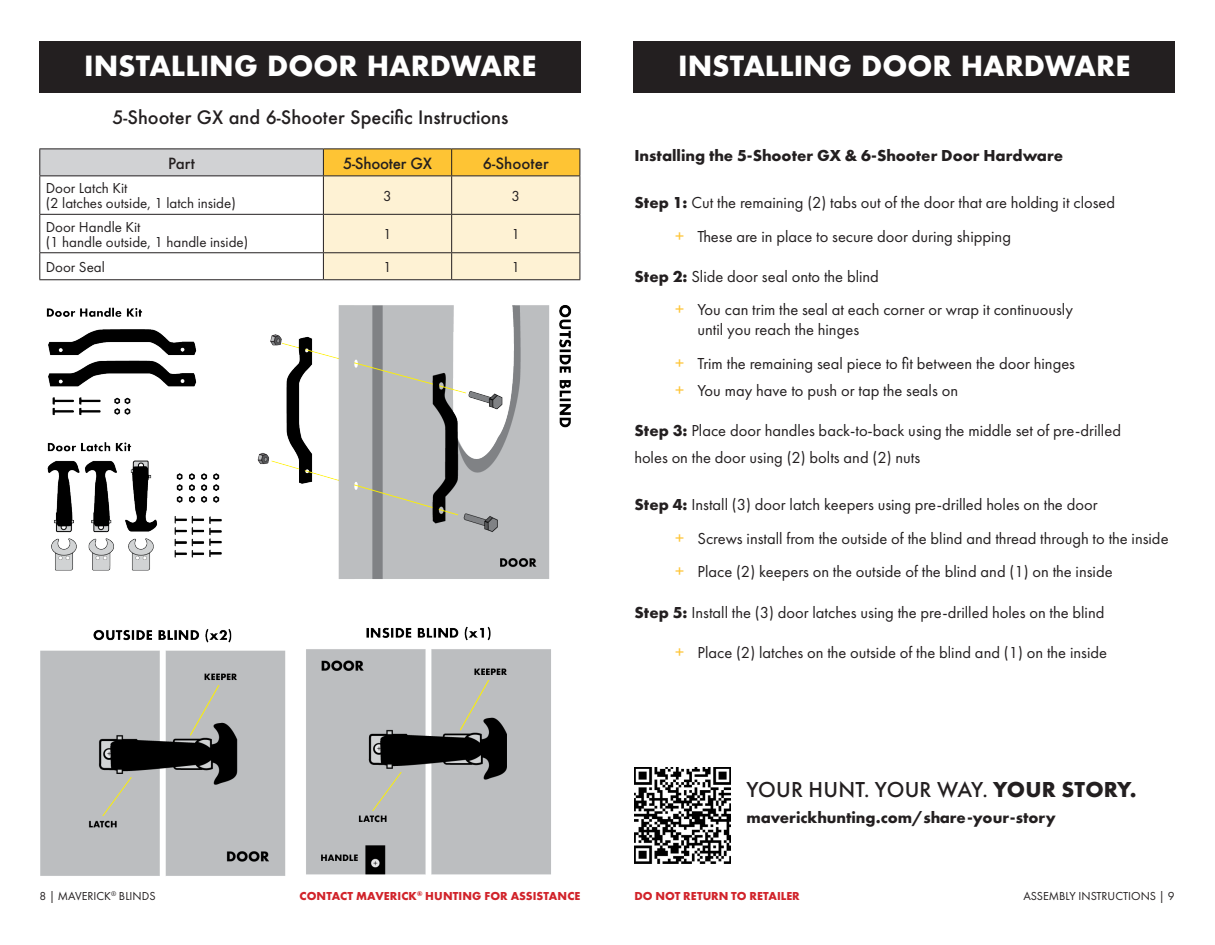
<style>
.page{position:relative;width:1215px;height:945px;background:#fff}
.page>*{position:absolute;margin:0;border:0;box-sizing:border-box;transform-origin:0 0}
.t1{font:700 27px "Futura";color:#fff}
.Heading{font:500 22.5px "Futura PT";letter-spacing:.01em;color:#231f20}
.t2{font:500 18px "Futura";color:#231f20}
.Heading-2{font:16.5px/19.8px "Futura PT";color:#231f20}
.Heading-3{font:700 16.5px "Futura PT";color:#231f20}
.t3{font:15px/15px "Futura PT";color:#231f20}
.t4{font:500 15px "Futura";letter-spacing:-.005em;color:#231f20}
.t5{font:700 12px "Futura PT";letter-spacing:.01em;color:#d1232a}
.t6{font:12px "Futura PT";color:#231f20}
.s1{font-weight:700}
.s2{font-size:18px;color:#fec434}
</style>
<div class="page">
<div style="left:40px;top:149px;width:283px;height:27px;background:#d1d2d4"></div>
<hr style="left:39px;top:148px;width:284px;height:1px;background:#231f20">
<svg style="left:39px;top:149px;width:1px;height:27px"></svg>
<hr style="left:323px;top:148px;width:129px;height:1px;background:#231f20">
<hr style="left:452px;top:148px;width:128px;height:1px;background:#231f20">
<hr style="left:39px;top:176px;width:284px;height:1px;background:#231f20">
<hr style="left:39px;top:176px;width:1px;height:38px;background:#231f20">
<hr style="left:39px;top:214px;width:284px;height:1px;background:#231f20">
<hr style="left:39px;top:215px;width:1px;height:37px;background:#231f20">
<hr style="left:39px;top:252px;width:284px;height:1px;background:#231f20">
<svg style="left:39px;top:253px;width:1px;height:26px"></svg>
<svg style="left:323px;top:149px;width:258px;height:131px;background:#f4dfac"></svg>
<hr style="left:39px;top:279px;width:284px;height:1px;background:#231f20">
<hr style="left:323px;top:279px;width:129px;height:1px;background:#231f20">
<hr style="left:452px;top:279px;width:128px;height:1px;background:#231f20">
<div style="left:39px;top:41px;width:541px;height:51px;background:#231f20"></div>
<div style="left:633px;top:41px;width:541px;height:51px;background:#231f20"></div>
<img style="left:40px;top:626px;width:511px;height:250px">
<img style="left:40px;top:280px;width:539px;height:299px">
<img style="left:635px;top:767px;width:96px;height:96px">
<p class="t1" style="left:84px;top:46px;width:454px">INSTALLING DOOR HARDWARE</p>
<p class="t1" style="left:678px;top:46px;width:454px">INSTALLING DOOR HARDWARE</p>
<p class="t2" style="left:113px;top:105px;width:397px">5-Shooter GX and 6-Shooter Specific Instructions</p>
<p class="t4" style="left:168px;top:153px;width:28px">Part</p>
<p class="t4" style="left:343px;top:153px;width:90px">5-Shooter GX</p>
<p class="t4" style="left:483px;top:153px;width:67px">6-Shooter</p>
<p class="t3" style="left:46px;top:181px;width:83px">Door Latch Kit</p>
<p class="t3" style="left:46px;top:196px;width:192px">(2 latches outside, 1 latch inside)</p>
<p class="t3" style="left:383px;top:188px;width:10px">3</p>
<p class="t3" style="left:512px;top:188px;width:10px">3</p>
<p class="t3" style="left:46px;top:219px;width:204px">Door Handle Kit<br>(1 handle outside, 1 handle inside)</p>
<p class="t3" style="left:383px;top:227px;width:10px">1</p>
<p class="t3" style="left:512px;top:227px;width:10px">1</p>
<p class="t3" style="left:46px;top:259px;width:61px">Door Seal</p>
<p class="t3" style="left:383px;top:259px;width:10px">1</p>
<p class="t3" style="left:512px;top:259px;width:10px">1</p>
<p class="Heading-3" style="left:634px;top:145px;width:430px">Installing the 5-Shooter GX &amp; 6-Shooter Door Hardware</p>
<p class="Heading-2" style="left:634px;top:193px;width:482px"><span class="s1">Step 1:</span> Cut the remaining (2) tabs out of the door that are holding it closed</p>
<p class="Heading-2" style="left:675px;top:226px;width:338px"><span class="s2">+</span> These are in place to secure door during shipping</p>
<p class="Heading-2" style="left:634px;top:267px;width:246px"><span class="s1">Step 2:</span> Slide door seal onto the blind</p>
<p class="Heading-2" style="left:698px;top:300px;width:377px;text-indent:-22px"><span class="s2">+</span> You can trim the seal at each corner or wrap it continuously until you reach the hinges</p>
<p class="Heading-2" style="left:675px;top:354px;width:402px"><span class="s2">+</span> Trim the remaining seal piece to fit between the door hinges</p>
<p class="Heading-2" style="left:675px;top:380px;width:285px"><span class="s2">+</span> You may have to push or tap the seals on</p>
<p class="Heading-2" style="left:634px;top:417px;width:488px;line-height:27px"><span class="s1">Step 3:</span> Place door handles back-to-back using the middle set of pre-drilled holes on the door using (2) bolts and (2) nuts</p>
<p class="Heading-2" style="left:634px;top:495px;width:465px"><span class="s1">Step 4:</span> Install (3) door latch keepers using pre-drilled holes on the door</p>
<p class="Heading-2" style="left:675px;top:528px;width:495px"><span class="s2">+</span> Screws install from the outside of the blind and thread through to the inside</p>
<p class="Heading-2" style="left:675px;top:562px;width:439px"><span class="s2">+</span> Place (2) keepers on the outside of the blind and (1) on the inside</p>
<p class="Heading-2" style="left:634px;top:602px;width:471px"><span class="s1">Step 5:</span> Install the (3) door latches using the pre-drilled holes on the blind</p>
<p class="Heading-2" style="left:675px;top:643px;width:434px"><span class="s2">+</span> Place (2) latches on the outside of the blind and (1) on the inside</p>
<p class="Heading" style="left:746px;top:776px;width:392px">YOUR HUNT. YOUR WAY. <span class="s1">YOUR STORY.</span></p>
<p class="Heading-3" style="left:746px;top:807px;width:311px">maverickhunting.com/share-your-story</p>
<p class="t6" style="left:39px;top:889px;width:118px">8 | MAVERICK<sup>®</sup> BLINDS</p>
<p class="t5" style="left:300px;top:888px;width:282px">CONTACT MAVERICK<sup>®</sup> HUNTING FOR ASSISTANCE</p>
<p class="t5" style="left:634px;top:888px;width:167px">DO NOT RETURN TO RETAILER</p>
<p class="t6" style="left:1024px;top:889px;width:152px">ASSEMBLY INSTRUCTIONS | 9</p>
</div>
